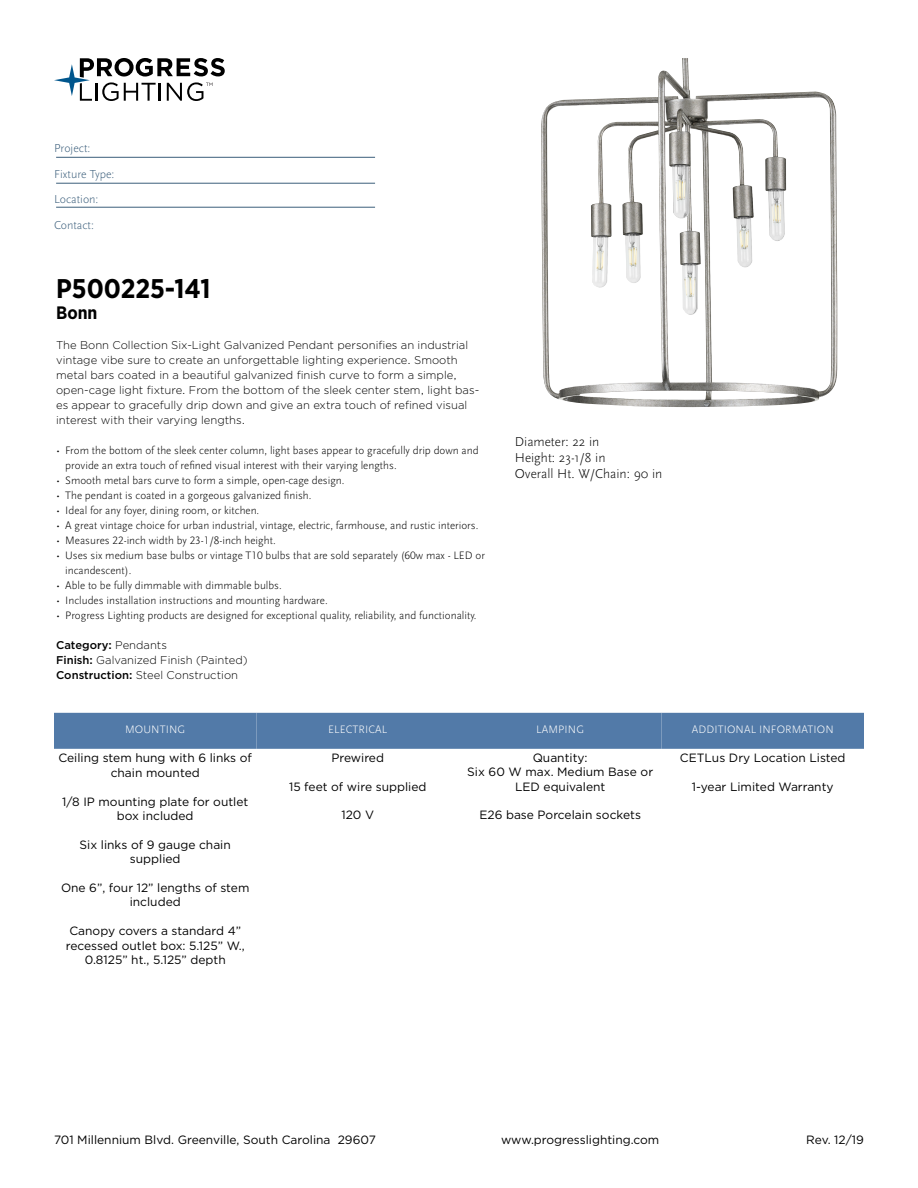
<style>
.page{position:relative;width:918px;height:1188px;background:#fff}
.page>*{position:absolute;margin:0;border:0;box-sizing:border-box;transform-origin:0 0}
.t1{font:700 27px "Gotham Narrow";color:#000}
.t2{font:700 18px "Gotham Narrow";color:#000}
.t3{font:300 13.5px/16.2px "Scala Sans Pro";color:#000}
.t4{font:12px/14.4px "Gotham";color:#000;text-align:center}
.t5{font:300 12px/25.5px "Scala Sans Pro";color:#3b5e7b}
.t6{font:300 11.25px/15px "Scala Sans Pro";color:#000}
.t7{font:300 11.25px/15px "Gotham";color:#000}
.t8{font:300 11.25px "Scala Sans Pro";letter-spacing:.01em;color:#fff}
.s1{font-weight:500}
</style>
<div class="page">
<svg style="left:54px;top:58px;width:171px;height:43px"></svg>
<hr style="left:56px;top:157px;width:319px;height:1px;background:#3b5e7b">
<hr style="left:56px;top:183px;width:319px;height:1px;background:#3b5e7b">
<hr style="left:56px;top:207px;width:319px;height:1px;background:#3b5e7b">
<img style="left:541px;top:58px;width:297px;height:349px">
<div style="left:54px;top:713px;width:202px;height:36px;background:#527aa8"></div>
<div style="left:256px;top:713px;width:203px;height:36px;background:#527aa8"></div>
<div style="left:459px;top:713px;width:203px;height:36px;background:#527aa8"></div>
<div style="left:662px;top:713px;width:202px;height:36px;background:#527aa8"></div>
<p class="t5" style="left:54px;top:136px;width:62px">Project:<br>Fixture Type:<br>Location:<br>Contact:</p>
<h1 class="t1" style="left:56px;top:271px;width:156px">P500225-141</h1>
<h2 class="t2" style="left:56px;top:301px;width:43px">Bonn</h2>
<p class="t7" style="left:56px;top:337px;width:425px">The Bonn Collection Six-Light Galvanized Pendant personifies an industrial vintage vibe sure to create an unforgettable lighting experience. Smooth metal bars coated in a beautiful galvanized finish curve to form a simple, open-cage light fixture. From the bottom of the sleek center stem, light bas&shy;es appear to gracefully drip down and give an extra touch of refined visual interest with their varying lengths.</p>
<p class="t6" style="left:65px;top:443px;width:415px;text-indent:-9px">• From the bottom of the sleek center column, light bases appear to gracefully drip down and provide an extra touch of refined visual interest with their varying lengths.</p>
<p class="t6" style="left:56px;top:473px;width:290px">• Smooth metal bars curve to form a simple, open-cage design.</p>
<p class="t6" style="left:56px;top:488px;width:257px">• The pendant is coated in a gorgeous galvanized finish.</p>
<p class="t6" style="left:56px;top:503px;width:205px">• Ideal for any foyer, dining room, or kitchen.</p>
<p class="t6" style="left:56px;top:518px;width:424px">• A great vintage choice for urban industrial, vintage, electric, farmhouse, and rustic interiors.</p>
<p class="t6" style="left:56px;top:533px;width:221px">• Measures 22-inch width by 23-1/8-inch height.</p>
<p class="t6" style="left:65px;top:548px;width:421px;text-indent:-9px">• Uses six medium base bulbs or vintage T10 bulbs that are sold separately (60w max - LED or incandescent).</p>
<p class="t6" style="left:56px;top:578px;width:227px">• Able to be fully dimmable with dimmable bulbs.</p>
<p class="t6" style="left:56px;top:593px;width:273px">• Includes installation instructions and mounting hardware.</p>
<p class="t6" style="left:56px;top:608px;width:422px">• Progress Lighting products are designed for exceptional quality, reliability, and functionality.</p>
<p class="t7" style="left:56px;top:637px;width:193px"><span class="s1">Category:</span> Pendants<br><span class="s1">Finish:</span> Galvanized Finish (Painted)<br><span class="s1">Construction:</span> Steel Construction</p>
<p class="t3" style="left:515px;top:433px;width:149px">Diameter: 22 in<br>Height: 23-1/8 in<br>Overall Ht. W/Chain: 90 in</p>
<p class="t8" style="left:125px;top:723px;width:62px">MOUNTING</p>
<p class="t4" style="left:58px;top:751px;width:195px">Ceiling stem hung with 6 links of chain mounted</p>
<p class="t4" style="left:62px;top:794px;width:188px">1/8 IP mounting plate for outlet box included</p>
<p class="t4" style="left:80px;top:837px;width:153px">Six links of 9 gauge chain supplied</p>
<p class="t4" style="left:61px;top:880px;width:190px">One 6”, four 12” lengths of stem included</p>
<p class="t4" style="left:66px;top:924px;width:180px">Canopy covers a standard 4” recessed outlet box: 5.125” W.,<br>0.8125” ht., 5.125” depth</p>
<p class="t8" style="left:328px;top:723px;width:61px">ELECTRICAL</p>
<p class="t4" style="left:331px;top:750px;width:54px">Prewired</p>
<p class="t4" style="left:289px;top:779px;width:139px">15 feet of wire supplied</p>
<p class="t4" style="left:341px;top:808px;width:34px">120 V</p>
<p class="t8" style="left:536px;top:723px;width:49px">LAMPING</p>
<p class="t4" style="left:467px;top:750px;width:187px">Quantity:<br>Six 60 W max. Medium Base or<br>LED equivalent</p>
<p class="t4" style="left:479px;top:808px;width:163px">E26 base Porcelain sockets</p>
<p class="t8" style="left:692px;top:723px;width:143px">ADDITIONAL INFORMATION</p>
<p class="t4" style="left:680px;top:751px;width:167px">CETLus Dry Location Listed</p>
<p class="t4" style="left:692px;top:780px;width:143px">1-year Limited Warranty</p>
<p class="t4" style="left:54px;top:1132px;width:323px">701 Millennium Blvd. Greenville, South Carolina 29607</p>
<p class="t4" style="left:501px;top:1132px;width:160px">www.progresslighting.com</p>
<p class="t4" style="left:806px;top:1132px;width:59px">Rev. 12/19</p>
</div>
